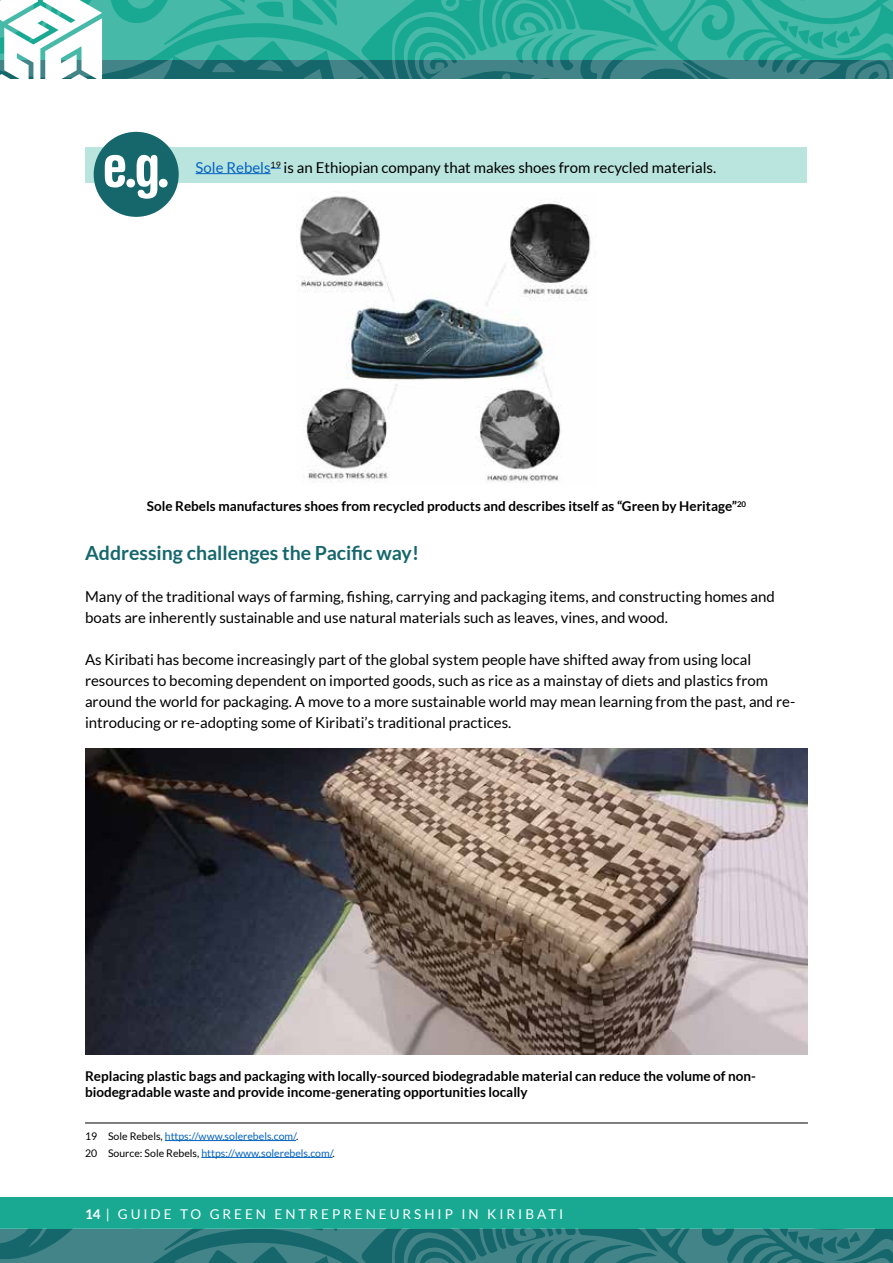
<style>
.page{position:relative;width:893px;height:1263px;background:#fff}
.page>*{position:absolute;margin:0;border:0;box-sizing:border-box;transform-origin:0 0}
.t1{font:700 19.5px "Lato";color:#15676c}
.t2{font:15px/21px "Lato";color:#000}
.t3{font:700 13.5px/16.2px "Lato";color:#000}
.t4{font:13.5px "Lato";letter-spacing:.22em;color:#fff}
.t5{font:10.5px/16.8px "Lato";color:#0563c1}
.s1{color:#0563c1}
.s2{color:#000}
.s3{font-weight:700}
</style>
<div class="page">
<div style="left:0;top:1197px;width:893px;height:55px;background:#19a993"></div>
<svg style="left:397px;top:60px;width:343px;height:19px;background:#337a7e"></svg>
<svg style="left:501px;top:73px;width:9px;height:6px"></svg>
<svg style="left:0;top:1229px;width:893px;height:34px;background:#2e777b"></svg>
<svg style="left:397px;top:0;width:343px;height:60px;background:#2fb09d"></svg>
<svg style="left:740px;top:0;width:153px;height:79px;background:#33a597"></svg>
<svg style="left:0;top:0;width:397px;height:79px"></svg>
<img style="left:300px;top:196px;width:291px;height:287px">
<div style="left:85px;top:148px;width:722px;height:35px;background:#bae5df"></div>
<div style="left:94px;top:132px;width:85px;height:85px;background:#15676c;border-radius:50%"></div>
<svg style="left:105px;top:155px;width:63px;height:44px"></svg>
<hr style="left:196px;top:173px;width:75px;height:1px;background:#0563c1">
<hr style="left:85px;top:1123px;width:723px;height:1px;background:#000">
<hr style="left:165px;top:1140px;width:131px;height:1px;background:#0563c1">
<hr style="left:201px;top:1157px;width:132px;height:1px;background:#0563c1">
<img style="left:85px;top:748px;width:723px;height:306px">
<p class="t2" style="left:196px;top:157px;width:522px"><span class="s1">Sole Rebels</span><sup>19</sup> is an Ethiopian company that makes shoes from recycled materials.</p>
<p class="t3" style="left:147px;top:498px;width:601px">Sole Rebels manufactures shoes from recycled products and describes itself as “Green by Heritage”<sup>20</sup></p>
<h1 class="t1" style="left:85px;top:542px;width:335px">Addressing challenges the Pacific way!</h1>
<p class="t2" style="left:85px;top:586px;width:691px">Many of the traditional ways of farming, fishing, carrying and packaging items, and constructing homes and boats are inherently sustainable and use natural materials such as leaves, vines, and wood.</p>
<p class="t2" style="left:85px;top:649px;width:712px">As Kiribati has become increasingly part of the global system people have shifted away from using local resources to becoming dependent on imported goods, such as rice as a mainstay of diets and plastics from around the world for packaging. A move to a more sustainable world may mean learning from the past, and re&shy;introducing or re-adopting some of Kiribati’s traditional practices.</p>
<p class="t3" style="left:85px;top:1068px;width:673px">Replacing plastic bags and packaging with locally-sourced biodegradable material can reduce the volume of non&shy;biodegradable waste and provide income-generating opportunities locally</p>
<p class="t5" style="left:85px;top:1127px;width:251px"><span class="s2">19 Sole Rebels,</span> https://www.solerebels.com/<span class="s2">.<br>20 Source: Sole Rebels,</span> https://www.solerebels.com/<span class="s2">.</span></p>
<p class="t4" style="left:85px;top:1206px;width:480px"><span class="s3">14</span> | GUIDE TO GREEN ENTREPRENEURSHIP IN KIRIBATI</p>
</div>
